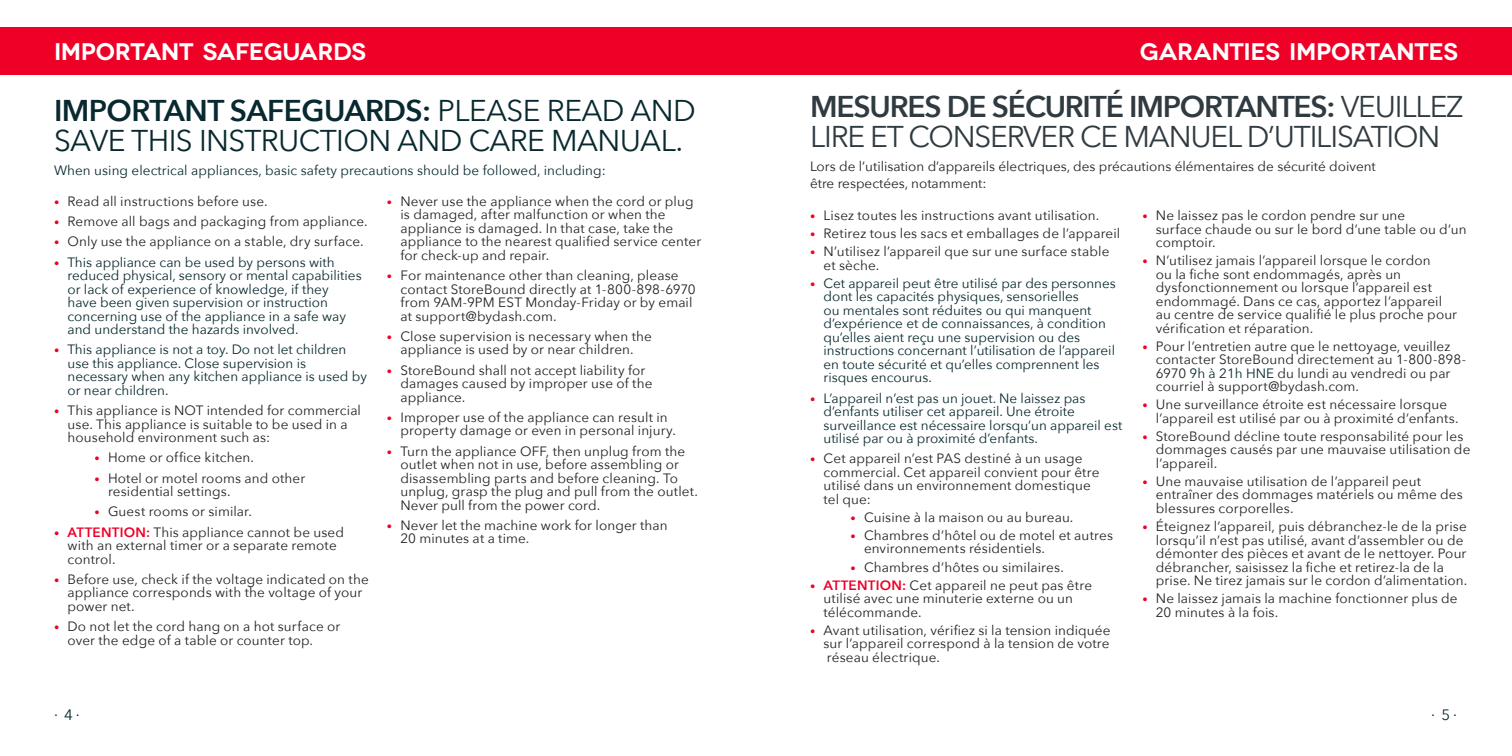
<style>
.page{position:relative;width:1512px;height:756px;background:#fff}
.page>*{position:absolute;margin:0;border:0;box-sizing:border-box;transform-origin:0 0}
.t1{font:30px/30px "Avenir Next";letter-spacing:-.04em;color:#303b41}
.t2{font:30px/30px "Avenir Next";letter-spacing:-.02em;color:#08292f}
.t3{font:600 24px "Novecentowide";letter-spacing:-.02em;color:#fff}
.t4{font:15px "Avenir Next";color:#08292f}
.t5{font:13.5px/13.5px "Avenir Next";letter-spacing:.01em;color:#231f20}
.t6{font:13.5px/13.5px "Avenir Next";color:#08292f}
.s1{font-weight:600}
.s2{font-size:10.5px;color:#ef0027}
.s3{font-weight:600;color:#ef0027}
.s4{color:#08292f}
</style>
<div class="page">
<div style="left:0;top:27px;width:1512px;height:48px;background:#ef0027"></div>
<p class="t3" style="left:54px;top:37px;width:314px">IMPORTANT SAFEGUARDS</p>
<p class="t2" style="left:54px;top:94px;width:643px"><span class="s1">IMPORTANT SAFEGUARDS:</span> PLEASE READ AND<br>SAVE THIS INSTRUCTION AND CARE MANUAL.</p>
<p class="t6" style="left:54px;top:163px;width:553px">When using electrical appliances, basic safety precautions should be followed, including:</p>
<p class="t5" style="left:54px;top:194px;width:215px"><span class="s2">•</span> Read all instructions before use.</p>
<p class="t5" style="left:54px;top:214px;width:315px"><span class="s2">•</span> Remove all bags and packaging from appliance.</p>
<p class="t5" style="left:54px;top:234px;width:311px"><span class="s2">•</span> Only use the appliance on a stable, dry surface.</p>
<p class="t6" style="left:68px;top:255px;width:296px;text-indent:-14px"><span class="s2">•</span> This appliance can be used by persons with reduced physical, sensory or mental capabilities or lack of experience of knowledge, if they<br>have been given supervision or instruction concerning use of the appliance in a safe way and understand the hazards involved.</p>
<p class="t6" style="left:68px;top:342px;width:301px;text-indent:-14px"><span class="s2">•</span> This appliance is not a toy. Do not let children use this appliance. Close supervision is necessary when any kitchen appliance is used by or near children.</p>
<p class="t5" style="left:68px;top:403px;width:295px;text-indent:-14px"><span class="s2">•</span> This appliance is NOT intended for commercial use. This appliance is suitable to be used in a household environment such as:</p>
<p class="t5" style="left:94px;top:450px;width:161px"><span class="s2">•</span> Home or office kitchen.</p>
<p class="t5" style="left:108px;top:471px;width:199px;text-indent:-14px"><span class="s2">•</span> Hotel or motel rooms and other residential settings.</p>
<p class="t5" style="left:94px;top:504px;width:159px"><span class="s2">•</span> Guest rooms or similar.</p>
<p class="t5" style="left:68px;top:525px;width:278px;text-indent:-14px"><span class="s2">•</span> <span class="s3">ATTENTION:</span> This appliance cannot be used with an external timer or a separate remote control.</p>
<p class="t5" style="left:68px;top:572px;width:303px;text-indent:-14px"><span class="s2">•</span> Before use, check if the voltage indicated on the appliance corresponds with the voltage of your power net.</p>
<p class="t5" style="left:68px;top:619px;width:274px;text-indent:-14px"><span class="s2">•</span> Do not let the cord hang on a hot surface or over the edge of a table or counter top.</p>
<p class="t5" style="left:400px;top:194px;width:302px;text-indent:-14px"><span class="s2">•</span> Never use the appliance when the cord or plug is damaged, after malfunction or when the appliance is damaged. In that case, take the appliance to the nearest qualified service center for check-up and repair.</p>
<p class="t5" style="left:400px;top:268px;width:297px;text-indent:-14px"><span class="s2">•</span> For maintenance other than cleaning, please contact StoreBound directly at 1-800-898-6970 from 9AM-9PM EST Monday-Friday or by email at support@bydash.com.</p>
<p class="t5" style="left:387px;top:329px;width:266px;text-align:center"><span class="s2">•</span> Close supervision is necessary when the appliance is used by or near children.</p>
<p class="t5" style="left:400px;top:363px;width:253px;text-indent:-14px"><span class="s2">•</span> StoreBound shall not accept liability for damages caused by improper use of the appliance.</p>
<p class="t5" style="left:400px;top:410px;width:277px;text-indent:-14px"><span class="s2">•</span> Improper use of the appliance can result in property damage or even in personal injury.</p>
<p class="t5" style="left:400px;top:444px;width:299px;text-indent:-14px"><span class="s2">•</span> Turn the appliance OFF, then unplug from the outlet when not in use, before assembling or disassembling parts and before cleaning. To unplug, grasp the plug and pull from the outlet.<br>Never pull from the power cord.</p>
<p class="t5" style="left:400px;top:518px;width:269px;text-indent:-14px"><span class="s2">•</span> Never let the machine work for longer than<br>20 minutes at a time.</p>
<p class="t3" style="left:1140px;top:37px;width:320px">GARANTIES IMPORTANTES</p>
<p class="t1" style="left:810px;top:90px;width:655px"><span class="s1">MESURES DE SÉCURITÉ IMPORTANTES:</span> VEUILLEZ<br>LIRE ET CONSERVER CE MANUEL D’UTILISATION</p>
<p class="t5" style="left:810px;top:158px;width:567px;line-height:16.2px">Lors de l’utilisation d’appareils électriques, des précautions élémentaires de sécurité doivent être respectées, notamment:</p>
<p class="t5" style="left:810px;top:208px;width:291px"><span class="s2">•</span> Lisez toutes les instructions avant utilisation.</p>
<p class="t5" style="left:810px;top:226px;width:312px"><span class="s2">•</span> Retirez tous les sacs et emballages de l’appareil</p>
<p class="t5" style="left:824px;top:244px;width:287px;text-indent:-14px"><span class="s2">•</span> N’utilisez l’appareil que sur une surface stable et sèche.</p>
<p class="t6" style="left:824px;top:276px;width:294px;text-indent:-14px"><span class="s2">•</span> Cet appareil peut être utilisé par des personnes dont les capacités physiques, sensorielles<br>ou mentales sont réduites ou qui manquent d’expérience et de connaissances, à condition qu’elles aient reçu une supervision ou des instructions concernant l’utilisation de l’appareil en toute sécurité et qu’elles comprennent les risques encourus.</p>
<p class="t6" style="left:824px;top:391px;width:300px;text-indent:-14px"><span class="s2">•</span> L’appareil n’est pas un jouet. Ne laissez pas d’enfants utiliser cet appareil. Une étroite surveillance est nécessaire lorsqu’un appareil est utilisé par ou à proximité d’enfants.</p>
<p class="t5" style="left:824px;top:451px;width:278px;text-indent:-14px"><span class="s2">•</span> Cet appareil n’est PAS destiné à un usage commercial. Cet appareil convient pour être utilisé dans un environnement domestique tel que:</p>
<p class="t5" style="left:850px;top:510px;width:224px"><span class="s2">•</span> Cuisine à la maison ou au bureau.</p>
<p class="t5" style="left:864px;top:528px;width:251px;text-indent:-14px"><span class="s2">•</span> Chambres d’hôtel ou de motel et autres environnements résidentiels.</p>
<p class="t5" style="left:850px;top:560px;width:215px"><span class="s2">•</span> Chambres d’hôtes ou similaires.</p>
<p class="t5" style="left:824px;top:578px;width:270px;text-indent:-14px"><span class="s2">•</span> <span class="s3">ATTENTION:</span> Cet appareil ne peut pas être utilisé avec une minuterie externe ou un télécommande.</p>
<p class="t5" style="left:824px;top:623px;width:289px;text-align:justify;text-indent:-14px"><span class="s2">•</span> Avant utilisation, vérifiez si la tension indiquée sur l’appareil correspond à la tension de votre réseau électrique.</p>
<p class="t5" style="left:1156px;top:208px;width:312px;text-indent:-14px"><span class="s2">•</span> Ne laissez pas le cordon pendre sur une<br>surface chaude ou sur le bord d’une table ou d’un comptoir.</p>
<p class="t5" style="left:1156px;top:253px;width:303px;text-indent:-14px"><span class="s2">•</span> N’utilisez jamais l’appareil lorsque le cordon<br>ou la fiche sont endommagés, après un dysfonctionnement ou lorsque l’appareil est endommagé. Dans ce cas, apportez l’appareil au centre de service qualifié le plus proche pour vérification et réparation.</p>
<p class="t5" style="left:1156px;top:339px;width:312px;text-indent:-14px"><span class="s2">•</span> Pour l’entretien autre que le nettoyage, veuillez contacter StoreBound directement au 1-800-898- 6970 <span class="s4">9h à 21h HNE</span> du lundi au vendredi ou par courriel à support@bydash.com.</p>
<p class="t5" style="left:1156px;top:397px;width:304px;text-indent:-14px"><span class="s2">•</span> Une surveillance étroite est nécessaire lorsque l’appareil est utilisé par ou à proximité d’enfants.</p>
<p class="t5" style="left:1156px;top:429px;width:316px;text-indent:-14px"><span class="s2">•</span> StoreBound décline toute responsabilité pour les dommages causés par une mauvaise utilisation de l’appareil.</p>
<p class="t5" style="left:1156px;top:474px;width:309px;text-indent:-14px"><span class="s2">•</span> Une mauvaise utilisation de l’appareil peut entraîner des dommages matériels ou même des blessures corporelles.</p>
<p class="t5" style="left:1156px;top:519px;width:313px;text-indent:-14px"><span class="s2">•</span> Éteignez l’appareil, puis débranchez-le de la prise lorsqu’il n’est pas utilisé, avant d’assembler ou de démonter des pièces et avant de le nettoyer. Pour débrancher, saisissez la fiche et retirez-la de la prise. Ne tirez jamais sur le cordon d’alimentation.</p>
<p class="t5" style="left:1156px;top:591px;width:303px;text-indent:-14px"><span class="s2">•</span> Ne laissez jamais la machine fonctionner plus de<br>20 minutes à la fois.</p>
<p class="t4" style="left:54px;top:702px;width:27px">∙ 4 ∙</p>
<p class="t4" style="left:1431px;top:702px;width:27px">∙ 5 ∙</p>
</div>
